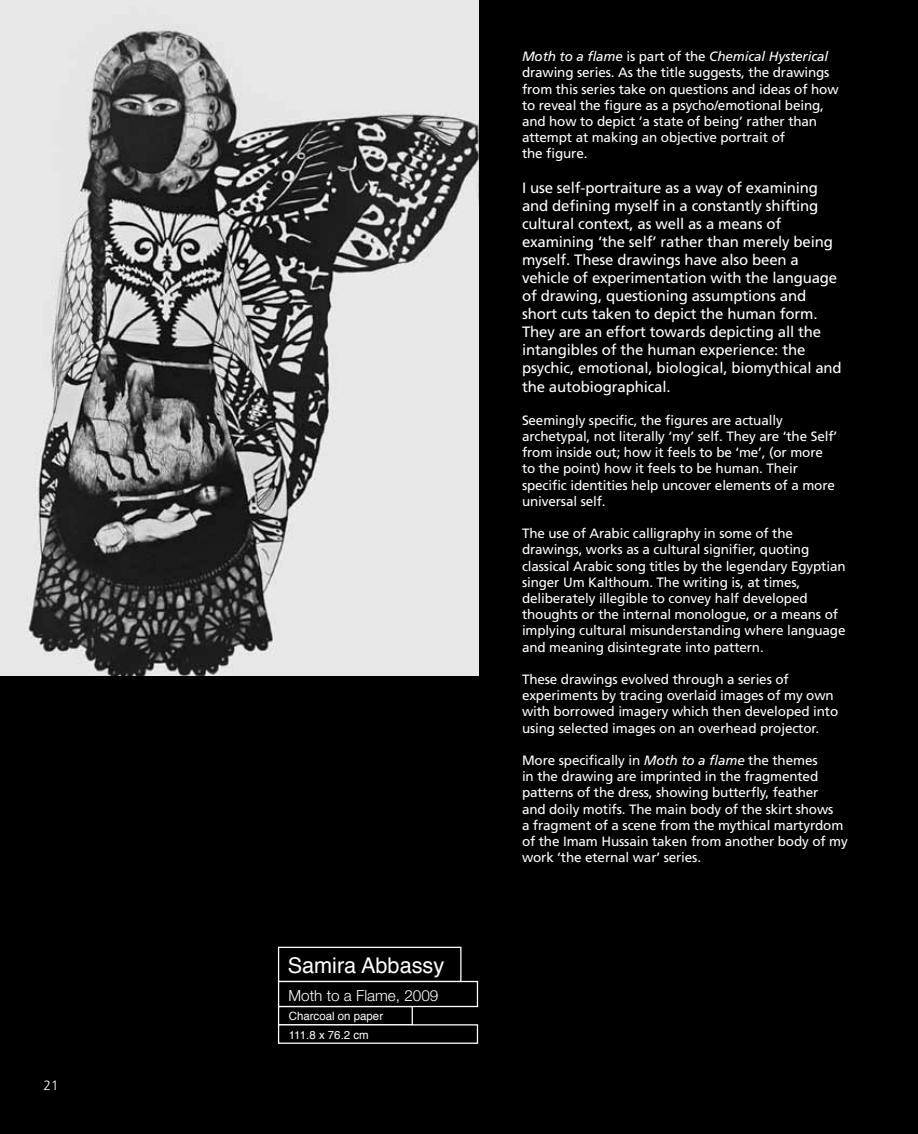
<style>
.page{position:relative;width:918px;height:1134px;background:#000}
.page>*{position:absolute;margin:0;border:0;box-sizing:border-box;transform-origin:0 0}
.t1{font:21.6px "Helvetica";color:#fff}
.t2{font:300 15.3px "Helvetica Neue";color:#fff}
.t3{font:15px/18px "Frutiger LT Std";letter-spacing:-.01em;color:#fff}
.t4{font:13.5px/16.2px "Frutiger LT Std";letter-spacing:-.01em;color:#fff}
.t5{font:300 13.5px "Frutiger";color:#fff}
.t6{font:11.55px/18.9px "Helvetica";color:#fff}
.s1{font-style:italic}
</style>
<div class="page">
<img style="left:0;top:0;width:478px;height:676px">
<div style="left:278px;top:947px;width:184px;height:35px;border:1px solid #fff"></div>
<div style="left:278px;top:1006px;width:135px;height:20px;border:1px solid #fff"></div>
<div style="left:278px;top:1024px;width:200px;height:20px;border:1px solid #fff"></div>
<div style="left:278px;top:981px;width:200px;height:26px;border:1px solid #fff"></div>
<p class="t5" style="left:44px;top:1078px;width:17px">21</p>
<h1 class="t1" style="left:288px;top:951px;width:158px">Samira Abbassy</h1>
<p class="t6" style="left:289px;top:1007px;width:96px">Charcoal on paper<br>111.8 x 76.2 cm</p>
<p class="t2" style="left:288px;top:986px;width:151px">Moth to a Flame, 2009</p>
<p class="t4" style="left:522px;top:49px;width:318px"><span class="s1">Moth to a flame</span> is part of the <span class="s1">Chemical Hysterical </span>drawing series. As the title suggests, the drawings from this series take on questions and ideas of how to reveal the figure as a psycho/emotional being, and how to depict ‘a state of being’ rather than attempt at making an objective portrait of<br>the figure.</p>
<p class="t3" style="left:522px;top:179px;width:321px">I use self-portraiture as a way of examining and defining myself in a constantly shifting cultural context, as well as a means of examining ‘the self’ rather than merely being myself. These drawings have also been a vehicle of experimentation with the language of drawing, questioning assumptions and short cuts taken to depict the human form.<br>They are an effort towards depicting all the intangibles of the human experience: the psychic, emotional, biological, biomythical and</p>
<p class="t3" style="left:522px;top:378px;width:150px">the autobiographical.</p>
<p class="t4" style="left:522px;top:412px;width:317px">Seemingly specific, the figures are actually archetypal, not literally ‘my’ self. They are ‘the Self’ from inside out; how it feels to be ‘me’, (or more to the point) how it feels to be human. Their specific identities help uncover elements of a more universal self.</p>
<p class="t4" style="left:522px;top:526px;width:325px">The use of Arabic calligraphy in some of the drawings, works as a cultural signifier, quoting classical Arabic song titles by the legendary Egyptian singer Um Kalthoum. The writing is, at times, deliberately illegible to convey half developed thoughts or the internal monologue, or a means of implying cultural misunderstanding where language and meaning disintegrate into pattern.</p>
<p class="t4" style="left:522px;top:671px;width:318px">These drawings evolved through a series of experiments by tracing overlaid images of my own with borrowed imagery which then developed into using selected images on an overhead projector.</p>
<p class="t4" style="left:522px;top:752px;width:327px">More specifically in <span class="s1">Moth to a flame</span> the themes<br>in the drawing are imprinted in the fragmented patterns of the dress, showing butterfly, feather<br>and doily motifs. The main body of the skirt shows<br>a fragment of a scene from the mythical martyrdom of the Imam Hussain taken from another body of my work ‘the eternal war’ series.</p>
</div>
